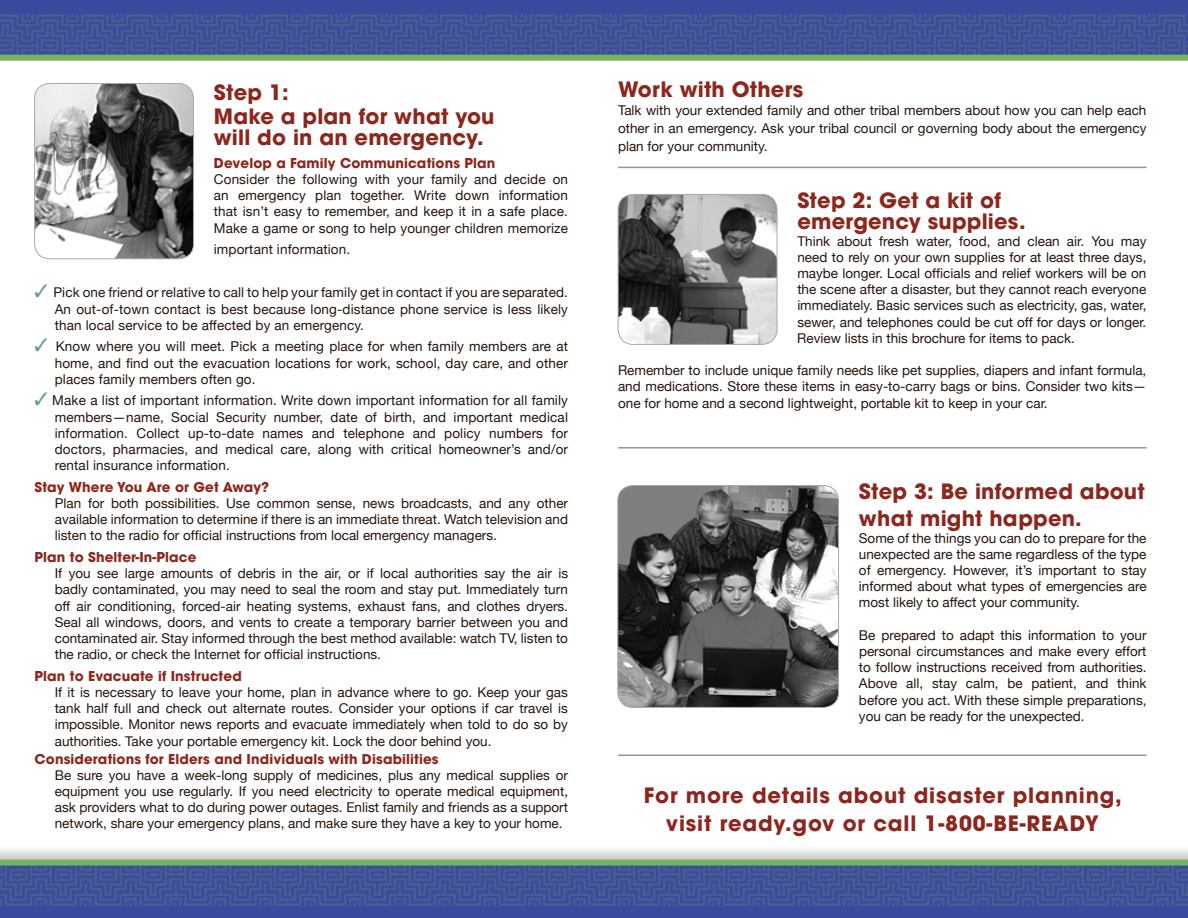
<style>
.page{position:relative;width:1188px;height:918px;background:#fff}
.page>*{position:absolute;margin:0;border:0;box-sizing:border-box;transform-origin:0 0}
.t1{font:700 21px/24px "Avant Garde";letter-spacing:.01em;color:#8d261d}
.t2{font:700 21px/28.5px "Avant Garde";letter-spacing:.04em;color:#8d261d;text-align:center}
.t3{font:13.5px/16.2px "Helvetica Neue";color:#25150b;text-align:justify}
.t4{font:700 13.5px "Avant Garde";letter-spacing:.01em;color:#8d261d}
.s1{color:#6499a4}
</style>
<div class="page">
<div style="left:0;top:844px;width:1188px;height:74px;background:#000;opacity:.2"></div>
<svg style="left:0;top:860px;width:1188px;height:58px;background:#445a92"></svg>
<svg style="left:0;top:0;width:1188px;height:61px;background:#455b93"></svg>
<img style="left:35px;top:83px;width:159px;height:176px">
<div style="left:34px;top:83px;width:160px;height:176px;border:1px solid #a7a9ab;border-radius:15px"></div>
<img style="left:618px;top:194px;width:159px;height:150px">
<div style="left:618px;top:194px;width:159px;height:151px;border:1px solid #a7a9ab;border-radius:15px"></div>
<img style="left:618px;top:486px;width:221px;height:221px">
<div style="left:618px;top:485px;width:221px;height:223px;border:1px solid #a7a9ab;border-radius:15px"></div>
<hr style="left:618px;top:167px;width:529px;height:1px;background:#939597">
<hr style="left:618px;top:447px;width:529px;height:2px;background:#939597">
<hr style="left:618px;top:754px;width:529px;height:2px;background:#939597">
<h1 class="t1" style="left:214px;top:80px;width:282px">Step 1:<br>Make a plan for what you</h1>
<h1 class="t1" style="left:214px;top:125px;width:271px">will do in an emergency.</h1>
<p class="t4" style="left:214px;top:154px;width:283px">Develop a Family Communications Plan</p>
<p class="t3" style="left:214px;top:171px;width:356px">Consider the following with your family and decide on an emergency plan together. Write down information that isn’t easy to remember, and keep it in a safe place.<br>Make a game or song to help younger children memorize</p>
<p class="t3" style="left:214px;top:241px;width:138px">important information.</p>
<p class="t3" style="left:55px;top:284px;width:515px;text-indent:-20px"><span class="s1">✓</span> Pick one friend or relative to call to help your family get in contact if you are separated.<br>An out-of-town contact is best because long-distance phone service is less likely than local service to be affected by an emergency.</p>
<p class="t3" style="left:55px;top:338px;width:515px;text-indent:-20px"><span class="s1">✓</span> Know where you will meet. Pick a meeting place for when family members are at home, and find out the evacuation locations for work, school, day care, and other places family members often go.</p>
<p class="t3" style="left:55px;top:392px;width:515px;text-indent:-20px"><span class="s1">✓</span> Make a list of important information. Write down important information for all family members—name, Social Security number, date of birth, and important medical information. Collect up-to-date names and telephone and policy numbers for doctors, pharmacies, and medical care, along with critical homeowner’s and/or rental insurance information.</p>
<p class="t4" style="left:35px;top:478px;width:236px">Stay Where You Are or Get Away?</p>
<p class="t3" style="left:55px;top:495px;width:515px">Plan for both possibilities. Use common sense, news broadcasts, and any other available information to determine if there is an immediate threat. Watch television and listen to the radio for official instructions from local emergency managers.</p>
<p class="t4" style="left:35px;top:548px;width:164px">Plan to Shelter-In-Place</p>
<p class="t3" style="left:55px;top:565px;width:515px">If you see large amounts of debris in the air, or if local authorities say the air is badly contaminated, you may need to seal the room and stay put. Immediately turn off air conditioning, forced-air heating systems, exhaust fans, and clothes dryers.<br>Seal all windows, doors, and vents to create a temporary barrier between you and contaminated air. Stay informed through the best method available: watch TV, listen to the radio, or check the Internet for official instructions.</p>
<p class="t4" style="left:34px;top:667px;width:209px">Plan to Evacuate if Instructed</p>
<p class="t3" style="left:55px;top:684px;width:515px">If it is necessary to leave your home, plan in advance where to go. Keep your gas tank half full and check out alternate routes. Consider your options if car travel is impossible. Monitor news reports and evacuate immediately when told to do so by authorities. Take your portable emergency kit. Lock the door behind you.</p>
<p class="t4" style="left:35px;top:750px;width:406px">Considerations for Elders and Individuals with Disabilities</p>
<p class="t3" style="left:55px;top:767px;width:515px">Be sure you have a week-long supply of medicines, plus any medical supplies or equipment you use regularly. If you need electricity to operate medical equipment, ask providers what to do during power outages. Enlist family and friends as a support network, share your emergency plans, and make sure they have a key to your home.</p>
<h1 class="t1" style="left:618px;top:78px;width:187px">Work with Others</h1>
<p class="t3" style="left:618px;top:101px;width:530px;line-height:18px">Talk with your extended family and other tribal members about how you can help each other in an emergency. Ask your tribal council or governing body about the emergency plan for your community.</p>
<h1 class="t1" style="left:797px;top:190px;width:230px;line-height:21px">Step 2: Get a kit of emergency supplies.</h1>
<p class="t3" style="left:797px;top:233px;width:351px">Think about fresh water, food, and clean air. You may need to rely on your own supplies for at least three days, maybe longer. Local officials and relief workers will be on the scene after a disaster, but they cannot reach everyone immediately. Basic services such as electricity, gas, water, sewer, and telephones could be cut off for days or longer.<br>Review lists in this brochure for items to pack.</p>
<p class="t3" style="left:618px;top:362px;width:530px">Remember to include unique family needs like pet supplies, diapers and infant formula, and medications. Store these items in easy-to-carry bags or bins. Consider two kits— one for home and a second lightweight, portable kit to keep in your car.</p>
<h1 class="t1" style="left:859px;top:478px;width:287px;line-height:27px">Step 3: Be informed about what might happen.</h1>
<p class="t3" style="left:859px;top:530px;width:289px">Some of the things you can do to prepare for the unexpected are the same regardless of the type of emergency. However, it’s important to stay informed about what types of emergencies are most likely to affect your community.</p>
<p class="t3" style="left:859px;top:627px;width:289px">Be prepared to adapt this information to your personal circumstances and make every effort to follow instructions received from authorities.<br>Above all, stay calm, be patient, and think before you act. With these simple preparations, you can be ready for the unexpected.</p>
<h1 class="t2" style="left:644px;top:781px;width:480px">For more details about disaster planning, visit ready.gov or call 1-800-BE-READY</h1>
</div>
